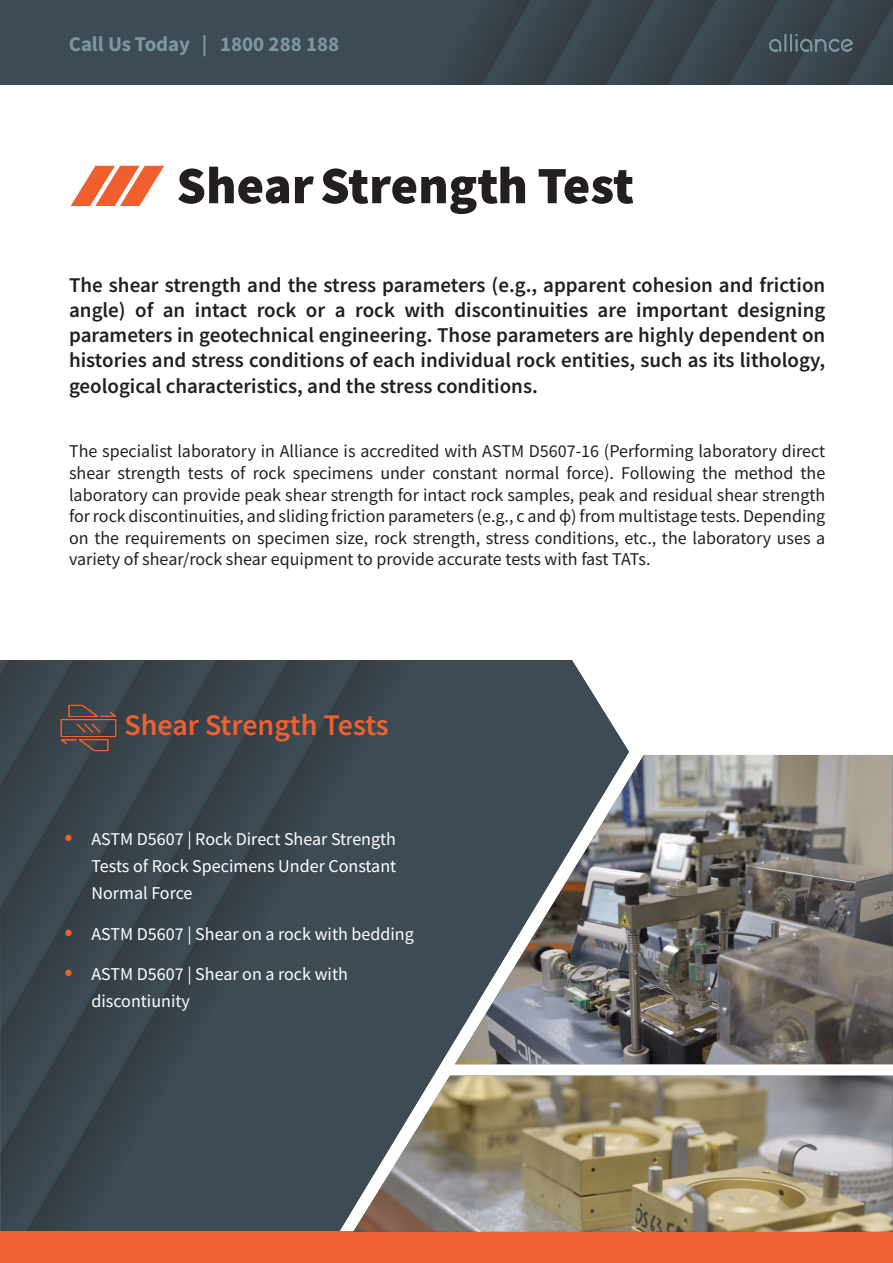
<style>
.page{position:relative;width:893px;height:1263px;background:#fff}
.page>*{position:absolute;margin:0;border:0;box-sizing:border-box;transform-origin:0 0}
.t1{font:52.5px "Source Sans Variable";color:#231f20}
.t2{font:600 30px "Source Sans Pro";color:#f1602f}
.t3{font:600 21px/25.2px "Source Sans Pro";color:#231f20;text-align:justify}
.t4{font:21px "Source Sans Variable";color:#7d96a3}
.t5{font:18px/21.6px "Source Sans Pro";color:#231f20;text-align:justify}
.t6{font:18px/27px "Source Sans Pro";color:#fff;text-align:justify}
.s1{font-size:27px;color:#f16031}
</style>
<div class="page">
<img style="left:0;top:660px;width:629px;height:572px">
<div style="left:0;top:1232px;width:893px;height:31px;background:#f16031"></div>
<img style="left:455px;top:755px;width:438px;height:309px">
<img style="left:353px;top:1076px;width:540px;height:156px">
<img style="left:56px;top:698px;width:63px;height:61px">
<svg style="left:71px;top:166px;width:93px;height:40px"></svg>
<img style="left:0;top:0;width:893px;height:84px">
<img style="left:767px;top:33px;width:87px;height:20px">
<p class="t4" style="left:69px;top:31px;width:272px">Call Us Today | 1800 288 188</p>
<p class="t1" style="left:176px;top:154px;width:459px">Shear Strength Test</p>
<p class="t3" style="left:69px;top:272px;width:758px">The shear strength and the stress parameters (e.g., apparent cohesion and friction angle) of an intact rock or a rock with discontinuities are important designing parameters in geotechnical engineering. Those parameters are highly dependent on histories and stress conditions of each individual rock entities, such as its lithology, geological characteristics, and the stress conditions.</p>
<p class="t5" style="left:69px;top:440px;width:758px">The specialist laboratory in Alliance is accredited with ASTM D5607-16 (Performing laboratory direct shear strength tests of rock specimens under constant normal force). Following the method the laboratory can provide peak shear strength for intact rock samples, peak and residual shear strength for rock discontinuities, and sliding friction parameters (e.g., c and φ) from multistage tests. Depending on the requirements on specimen size, rock strength, stress conditions, etc., the laboratory uses a variety of shear/rock shear equipment to provide accurate tests with fast TATs.</p>
<p class="t2" style="left:124px;top:706px;width:266px">Shear Strength Tests</p>
<p class="t6" style="left:92px;top:825px;width:306px;text-indent:-27px"><span class="s1">•</span> ASTM D5607 | Rock Direct Shear Strength Tests of Rock Specimens Under Constant Normal Force</p>
<p class="t6" style="left:64px;top:920px;width:351px"><span class="s1">•</span> ASTM D5607 | Shear on a rock with bedding</p>
<p class="t6" style="left:92px;top:960px;width:258px;text-indent:-27px"><span class="s1">•</span> ASTM D5607 | Shear on a rock with discontiunity</p>
</div>
